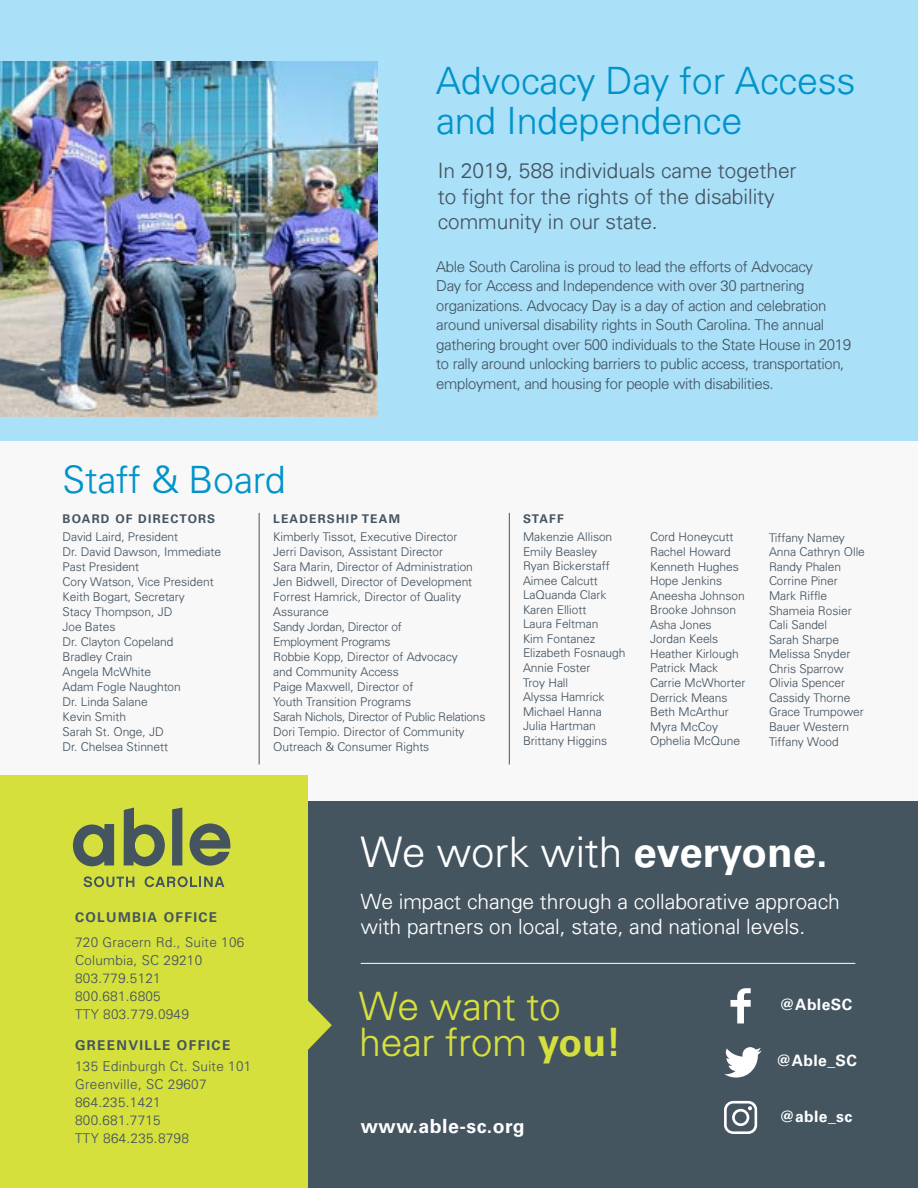
<style>
.page{position:relative;width:918px;height:1188px;background:#f8f8f9}
.page>*{position:absolute;margin:0;border:0;box-sizing:border-box;transform-origin:0 0}
.t1{font:300 42px "Univers";color:#fff}
.t2{font:300 39px/36px "Univers";color:#d6e03d}
.t3{font:300 37.5px/40.5px "Univers";color:#0094c9}
.t4{font:300 21px/25.5px "Univers";color:#455560}
.t5{font:300 21px/25.5px "Univers";color:#fff}
.t6{font:700 19.5px "Univers LT Std";letter-spacing:.025em;color:#fff}
.t7{font:700 15.6px "Univers LT Std";letter-spacing:.025em;color:#fff}
.t8{font:300 15px/19.5px "Univers";letter-spacing:-.02em;color:#455560}
.t9{font:300 13.5px "Univers";letter-spacing:.025em;color:#455560}
.t10{font:700 13.5px "Univers LT Std";letter-spacing:.1em;color:#455560}
.t11{font:300 12px/15px "Univers";color:#455560}
.t12{font:300 12px "Univers";letter-spacing:-.02em;color:#455560}
.t13{font:700 12px "Univers LT Std";letter-spacing:.1em;color:#455560}
.s1{font-family:"Univers LT Std";font-weight:700}
</style>
<div class="page">
<div style="left:0;top:0;width:918px;height:441px;background:#abe0f9"></div>
<div style="left:0;top:801px;width:918px;height:387px;background:#455560"></div>
<div style="left:0;top:776px;width:308px;height:412px;background:#d6e03d"></div>
<svg style="left:84px;top:876px;width:50px;height:11px"></svg>
<svg style="left:145px;top:876px;width:79px;height:11px"></svg>
<svg style="left:73px;top:824px;width:41px;height:42px"></svg>
<svg style="left:124px;top:808px;width:41px;height:58px"></svg>
<svg style="left:172px;top:808px;width:10px;height:57px"></svg>
<svg style="left:190px;top:823px;width:40px;height:43px"></svg>
<svg style="left:724px;top:1101px;width:33px;height:33px"></svg>
<svg style="left:731px;top:988px;width:20px;height:35px"></svg>
<svg style="left:724px;top:1047px;width:38px;height:31px"></svg>
<hr style="left:361px;top:963px;width:494px;height:1px;background:#fff">
<svg style="left:308px;top:1001px;width:24px;height:49px"></svg>
<img style="left:0;top:61px;width:378px;height:356px">
<hr style="left:259px;top:513px;width:1px;height:251px;background:#455560">
<hr style="left:509px;top:513px;width:1px;height:251px;background:#455560">
<p class="t3" style="left:436px;top:59px;width:420px">Advocacy Day for Access and Independence</p>
<p class="t4" style="left:438px;top:157px;width:360px">In 2019, 588 individuals came together to fight for the rights of the disability community in our state.</p>
<p class="t3" style="left:63px;top:458px;width:225px">Staff &amp; Board</p>
<p class="t8" style="left:436px;top:256px;width:416px">Able South Carolina is proud to lead the efforts of Advocacy<br>Day for Access and Independence with over 30 partnering organizations. Advocacy Day is a day of action and celebration around universal disability rights in South Carolina. The annual gathering brought over 500 individuals to the State House in 2019 to rally around unlocking barriers to public access, transportation, employment, and housing for people with disabilities.</p>
<p class="t13" style="left:63px;top:512px;width:154px">BOARD OF DIRECTORS</p>
<p class="t11" style="left:63px;top:529px;width:117px">David Laird, President</p>
<p class="t11" style="left:63px;top:544px;width:160px">Dr. David Dawson, Immediate<br>Past President</p>
<p class="t11" style="left:63px;top:574px;width:153px">Cory Watson, Vice President</p>
<p class="t11" style="left:63px;top:589px;width:124px">Keith Bogart, Secretary</p>
<p class="t11" style="left:63px;top:604px;width:111px">Stacy Thompson, JD</p>
<p class="t11" style="left:63px;top:619px;width:54px">Joe Bates</p>
<p class="t11" style="left:63px;top:634px;width:112px">Dr. Clayton Copeland</p>
<p class="t11" style="left:63px;top:649px;width:72px">Bradley Crain</p>
<p class="t11" style="left:63px;top:664px;width:90px">Angela McWhite</p>
<p class="t11" style="left:63px;top:679px;width:120px">Adam Fogle Naughton</p>
<p class="t11" style="left:63px;top:694px;width:87px">Dr. Linda Salane</p>
<p class="t11" style="left:63px;top:709px;width:65px">Kevin Smith</p>
<p class="t11" style="left:63px;top:724px;width:103px">Sarah St. Onge, JD</p>
<p class="t11" style="left:63px;top:739px;width:107px">Dr. Chelsea Stinnett</p>
<p class="t13" style="left:273px;top:512px;width:128px">LEADERSHIP TEAM</p>
<p class="t11" style="left:273px;top:529px;width:186px">Kimberly Tissot, Executive Director</p>
<p class="t11" style="left:273px;top:544px;width:171px">Jerri Davison, Assistant Director</p>
<p class="t11" style="left:273px;top:559px;width:201px">Sara Marin, Director of Administration</p>
<p class="t11" style="left:273px;top:574px;width:201px">Jen Bidwell, Director of Development</p>
<p class="t11" style="left:273px;top:589px;width:189px">Forrest Hamrick, Director of Quality<br>Assurance</p>
<p class="t12" style="left:273px;top:620px;width:130px">Sandy Jordan, Director of</p>
<p class="t12" style="left:273px;top:635px;width:119px">Employment Programs</p>
<p class="t11" style="left:273px;top:649px;width:186px">Robbie Kopp, Director of Advocacy</p>
<p class="t11" style="left:273px;top:664px;width:127px">and Community Access</p>
<p class="t11" style="left:273px;top:679px;width:142px">Paige Maxwell, Director of</p>
<p class="t11" style="left:273px;top:694px;width:139px">Youth Transition Programs</p>
<p class="t12" style="left:273px;top:710px;width:214px">Sarah Nichols, Director of Public Relations</p>
<p class="t11" style="left:273px;top:724px;width:193px">Dori Tempio. Director of Community<br>Outreach &amp; Consumer Rights</p>
<p class="t13" style="left:523px;top:512px;width:42px">STAFF</p>
<p class="t11" style="left:523px;top:529px;width:91px">Makenzie Allison</p>
<p class="t11" style="left:523px;top:544px;width:76px">Emily Beasley</p>
<p class="t11" style="left:523px;top:558px;width:88px">Ryan Bickerstaff</p>
<p class="t11" style="left:523px;top:573px;width:76px">Aimee Calcutt</p>
<p class="t11" style="left:523px;top:587px;width:85px">LaQuanda Clark</p>
<p class="t11" style="left:523px;top:602px;width:65px">Karen Elliott</p>
<p class="t11" style="left:523px;top:616px;width:77px">Laura Feltman</p>
<p class="t11" style="left:523px;top:631px;width:74px">Kim Fontanez</p>
<p class="t11" style="left:523px;top:645px;width:104px">Elizabeth Fosnaugh</p>
<p class="t11" style="left:523px;top:660px;width:69px">Annie Foster</p>
<p class="t11" style="left:523px;top:674px;width:47px">Troy Hall</p>
<p class="t11" style="left:523px;top:689px;width:83px">Alyssa Hamrick</p>
<p class="t11" style="left:523px;top:704px;width:80px">Michael Hanna</p>
<p class="t11" style="left:523px;top:718px;width:74px">Julia Hartman</p>
<p class="t11" style="left:523px;top:733px;width:85px">Brittany Higgins</p>
<p class="t11" style="left:650px;top:529px;width:85px">Cord Honeycutt</p>
<p class="t11" style="left:650px;top:544px;width:82px">Rachel Howard</p>
<p class="t11" style="left:650px;top:559px;width:90px">Kenneth Hughes</p>
<p class="t11" style="left:650px;top:573px;width:74px">Hope Jenkins</p>
<p class="t11" style="left:650px;top:588px;width:96px">Aneesha Johnson</p>
<p class="t11" style="left:650px;top:602px;width:87px">Brooke Johnson</p>
<p class="t11" style="left:650px;top:617px;width:63px">Asha Jones</p>
<p class="t11" style="left:650px;top:631px;width:70px">Jordan Keels</p>
<p class="t11" style="left:650px;top:646px;width:90px">Heather Kirlough</p>
<p class="t11" style="left:650px;top:660px;width:70px">Patrick Mack</p>
<p class="t11" style="left:650px;top:675px;width:97px">Carrie McWhorter</p>
<p class="t11" style="left:650px;top:689px;width:79px">Derrick Means</p>
<p class="t11" style="left:650px;top:704px;width:80px">Beth McArthur</p>
<p class="t11" style="left:650px;top:719px;width:70px">Myra McCoy</p>
<p class="t11" style="left:650px;top:733px;width:91px">Ophelia McQune</p>
<p class="t11" style="left:769px;top:530px;width:77px">Tiffany Namey</p>
<p class="t11" style="left:769px;top:544px;width:97px">Anna Cathryn Olle</p>
<p class="t11" style="left:769px;top:559px;width:74px">Randy Phalen</p>
<p class="t11" style="left:769px;top:573px;width:70px">Corrine Piner</p>
<p class="t11" style="left:769px;top:588px;width:60px">Mark Riffle</p>
<p class="t11" style="left:769px;top:603px;width:84px">Shameia Rosier</p>
<p class="t11" style="left:769px;top:617px;width:60px">Cali Sandel</p>
<p class="t11" style="left:769px;top:632px;width:72px">Sarah Sharpe</p>
<p class="t11" style="left:769px;top:646px;width:83px">Melissa Snyder</p>
<p class="t11" style="left:769px;top:661px;width:76px">Chris Sparrow</p>
<p class="t11" style="left:769px;top:675px;width:78px">Olivia Spencer</p>
<p class="t11" style="left:769px;top:690px;width:83px">Cassidy Thorne</p>
<p class="t11" style="left:769px;top:704px;width:96px">Grace Trumpower</p>
<p class="t11" style="left:769px;top:719px;width:81px">Bauer Western</p>
<p class="t11" style="left:769px;top:733px;width:71px">Tiffany Wood</p>
<p class="t10" style="left:75px;top:910px;width:143px">COLUMBIA OFFICE</p>
<p class="t9" style="left:75px;top:934px;width:171px">720 Gracern Rd., Suite 106</p>
<p class="t9" style="left:75px;top:952px;width:128px">Columbia, SC 29210</p>
<p class="t9" style="left:75px;top:970px;width:87px">803.779.5121</p>
<p class="t9" style="left:75px;top:988px;width:87px">800.681.6805</p>
<p class="t9" style="left:75px;top:1006px;width:115px">TTY 803.779.0949</p>
<p class="t10" style="left:75px;top:1037px;width:157px">GREENVILLE OFFICE</p>
<p class="t9" style="left:75px;top:1058px;width:178px">135 Edinburgh Ct. Suite 101</p>
<p class="t9" style="left:75px;top:1076px;width:133px">Greenville, SC 29607</p>
<p class="t9" style="left:75px;top:1094px;width:87px">864.235.1421</p>
<p class="t9" style="left:75px;top:1112px;width:87px">800.681.7715</p>
<p class="t9" style="left:75px;top:1130px;width:115px">TTY 864.235.8798</p>
<p class="t1" style="left:361px;top:827px;width:469px">We work with <span class="s1">everyone.</span></p>
<p class="t5" style="left:361px;top:888px;width:480px">We impact change through a collaborative approach with partners on local, state, and national levels.</p>
<p class="t2" style="left:359px;top:988px;width:264px">We want to hear from <span class="s1">you!</span></p>
<p class="t6" style="left:361px;top:1114px;width:166px">www.able-sc.org</p>
<p class="t7" style="left:780px;top:995px;width:74px">@AbleSC</p>
<p class="t7" style="left:776px;top:1051px;width:82px">@Able_SC</p>
<p class="t7" style="left:779px;top:1107px;width:74px">@able_sc</p>
</div>
